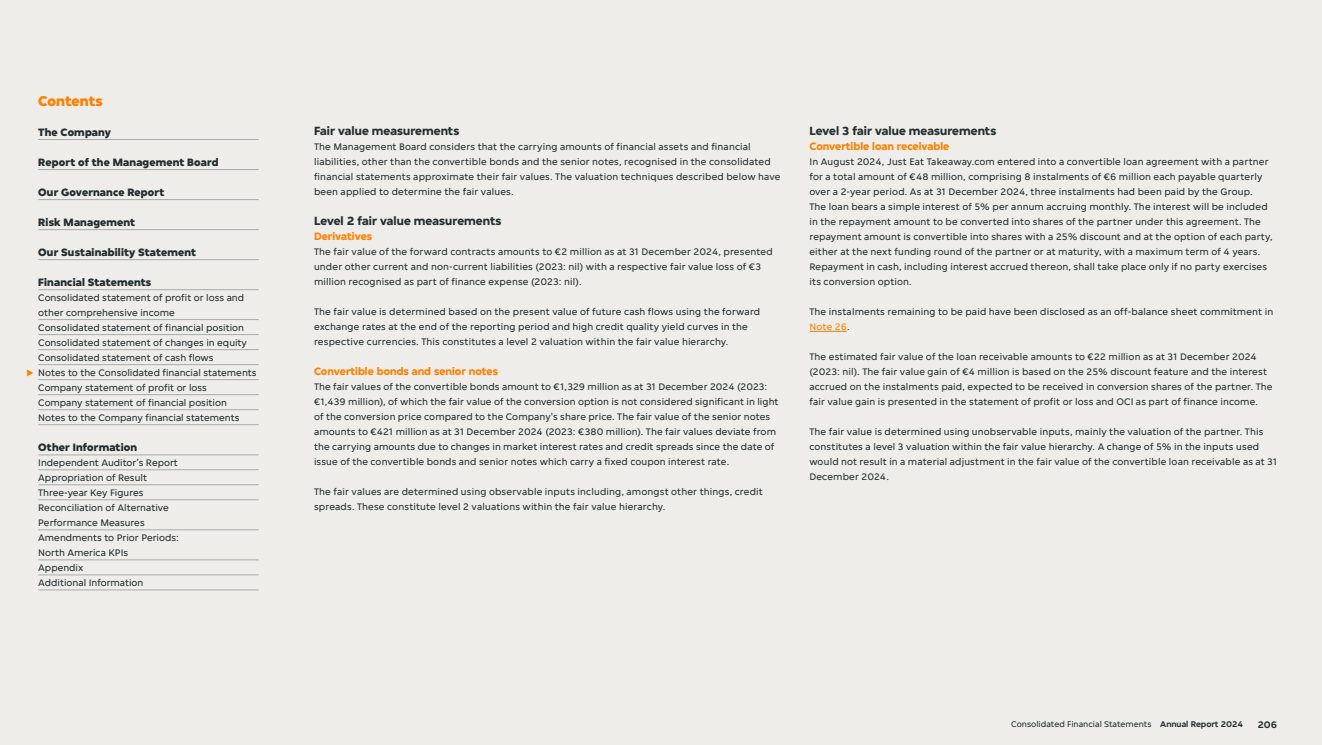
<style>
.page{position:relative;width:1322px;height:745px;background:#fff}
.page>*{position:absolute;margin:0;border:0;box-sizing:border-box;transform-origin:0 0}
.t1{font:800 15px "JET Sans VF2";letter-spacing:.005em;color:#ff8000}
.t2{font:800 12.5px "JET Sans VF2";letter-spacing:.005em;color:#242e30}
.t3{font:800 11.25px "JET Sans VF2";letter-spacing:.015em;color:#242e30}
.t4{font:800 11.25px "JET Sans VF2";color:#ff8000}
.Body{font:800 10px/15px "JET Sans VF2";letter-spacing:.01em;color:#242e30}
.t5{font:800 8.75px "JET Sans VF2";color:#242e30}
.s1{color:#ff8000}
</style>
<div class="page">
<div style="left:259px;top:0;width:1063px;height:744px;background:#efedea"></div>
<hr style="left:809px;top:331px;width:38px;height:1px;background:#ff8000">
<div style="left:0;top:0;width:269px;height:744px;background:#efedea"></div>
<hr style="left:38px;top:139px;width:221px;height:1px;background:#a7abac">
<hr style="left:38px;top:169px;width:221px;height:1px;background:#a7abac">
<hr style="left:38px;top:199px;width:221px;height:1px;background:#a7abac">
<hr style="left:38px;top:229px;width:221px;height:1px;background:#a7abac">
<hr style="left:38px;top:259px;width:221px;height:1px;background:#a7abac">
<hr style="left:38px;top:289px;width:221px;height:1px;background:#a7abac">
<hr style="left:38px;top:319px;width:221px;height:1px;background:#a7abac">
<hr style="left:38px;top:334px;width:221px;height:1px;background:#a7abac">
<hr style="left:38px;top:349px;width:221px;height:1px;background:#a7abac">
<hr style="left:38px;top:364px;width:221px;height:1px;background:#a7abac">
<hr style="left:38px;top:379px;width:221px;height:1px;background:#a7abac">
<hr style="left:38px;top:394px;width:221px;height:1px;background:#a7abac">
<hr style="left:38px;top:409px;width:221px;height:1px;background:#a7abac">
<hr style="left:38px;top:424px;width:221px;height:1px;background:#a7abac">
<hr style="left:38px;top:454px;width:221px;height:1px;background:#a7abac">
<hr style="left:38px;top:469px;width:221px;height:1px;background:#a7abac">
<hr style="left:38px;top:484px;width:221px;height:1px;background:#a7abac">
<hr style="left:38px;top:499px;width:221px;height:1px;background:#a7abac">
<hr style="left:38px;top:529px;width:221px;height:1px;background:#a7abac">
<hr style="left:38px;top:559px;width:221px;height:1px;background:#a7abac">
<hr style="left:38px;top:574px;width:221px;height:1px;background:#a7abac">
<hr style="left:38px;top:589px;width:221px;height:1px;background:#a7abac">
<h1 class="t1" style="left:38px;top:90px;width:66px">Contents</h1>
<p class="t3" style="left:38px;top:124px;width:74px">The Company</p>
<p class="t3" style="left:38px;top:154px;width:182px">Report of the Management Board</p>
<p class="t3" style="left:38px;top:184px;width:128px">Our Governance Report</p>
<p class="t3" style="left:38px;top:214px;width:98px">Risk Management</p>
<p class="t3" style="left:38px;top:244px;width:159px">Our Sustainability Statement</p>
<p class="t3" style="left:38px;top:274px;width:115px">Financial Statements</p>
<p class="Body" style="left:38px;top:290px;width:220px">Consolidated statement of profit or loss and other comprehensive income<br>Consolidated statement of financial position Consolidated statement of changes in equity Consolidated statement of cash flows<br>Notes to the Consolidated financial statements Company statement of profit or loss<br>Company statement of financial position Notes to the Company financial statements</p>
<p class="t3" style="left:38px;top:439px;width:100px">Other Information</p>
<p class="Body" style="left:38px;top:455px;width:142px">Independent Auditor’s Report<br>Appropriation of Result<br>Three-year Key Figures<br>Reconciliation of Alternative<br>Performance Measures<br>Amendments to Prior Periods:<br>North America KPIs<br>Appendix<br>Additional Information</p>
<h4 class="t2" style="left:314px;top:122px;width:147px">Fair value measurements</h4>
<p class="Body" style="left:314px;top:139px;width:468px">The Management Board considers that the carrying amounts of financial assets and financial liabilities, other than the convertible bonds and the senior notes, recognised in the consolidated financial statements approximate their fair values. The valuation techniques described below have been applied to determine the fair values.</p>
<h4 class="t2" style="left:314px;top:212px;width:189px">Level 2 fair value measurements</h4>
<h5 class="t4" style="left:314px;top:228px;width:60px">Derivatives</h5>
<p class="Body" style="left:314px;top:244px;width:460px">The fair value of the forward contracts amounts to €2 million as at 31 December 2024, presented under other current and non-current liabilities (2023: nil) with a respective fair value loss of €3 million recognised as part of finance expense (2023: nil).</p>
<p class="Body" style="left:314px;top:304px;width:448px">The fair value is determined based on the present value of future cash flows using the forward exchange rates at the end of the reporting period and high credit quality yield curves in the respective currencies. This constitutes a level 2 valuation within the fair value hierarchy.</p>
<h5 class="t4" style="left:314px;top:363px;width:186px">Convertible bonds and senior notes</h5>
<p class="Body" style="left:314px;top:379px;width:466px">The fair values of the convertible bonds amount to €1,329 million as at 31 December 2024 (2023: €1,439 million), of which the fair value of the conversion option is not considered significant in light of the conversion price compared to the Company's share price. The fair value of the senior notes amounts to €421 million as at 31 December 2024 (2023: €380 million). The fair values deviate from the carrying amounts due to changes in market interest rates and credit spreads since the date of issue of the convertible bonds and senior notes which carry a fixed coupon interest rate.</p>
<p class="Body" style="left:314px;top:484px;width:450px">The fair values are determined using observable inputs including, amongst other things, credit spreads. These constitute level 2 valuations within the fair value hierarchy.</p>
<h4 class="t2" style="left:809px;top:122px;width:188px">Level 3 fair value measurements</h4>
<h5 class="t4" style="left:809px;top:138px;width:141px">Convertible loan receivable</h5>
<p class="Body" style="left:809px;top:154px;width:465px">In August 2024, Just Eat Takeaway.com entered into a convertible loan agreement with a partner for a total amount of €48 million, comprising 8 instalments of €6 million each payable quarterly over a 2-year period. As at 31 December 2024, three instalments had been paid by the Group.<br>The loan bears a simple interest of 5% per annum accruing monthly. The interest will be included in the repayment amount to be converted into shares of the partner under this agreement. The repayment amount is convertible into shares with a 25% discount and at the option of each party, either at the next funding round of the partner or at maturity, with a maximum term of 4 years.<br>Repayment in cash, including interest accrued thereon, shall take place only if no party exercises its conversion option.</p>
<p class="Body" style="left:809px;top:304px;width:465px">The instalments remaining to be paid have been disclosed as an off-balance sheet commitment in<br><span class="s1">Note 26</span>.</p>
<p class="Body" style="left:809px;top:349px;width:465px">The estimated fair value of the loan receivable amounts to €22 million as at 31 December 2024 (2023: nil). The fair value gain of €4 million is based on the 25% discount feature and the interest accrued on the instalments paid, expected to be received in conversion shares of the partner. The fair value gain is presented in the statement of profit or loss and OCI as part of finance income.</p>
<p class="Body" style="left:809px;top:424px;width:469px">The fair value is determined using unobservable inputs, mainly the valuation of the partner. This constitutes a level 3 valuation within the fair value hierarchy. A change of 5% in the inputs used would not result in a material adjustment in the fair value of the convertible loan receivable as at 31<br>December 2024.</p>
<p class="t5" style="left:1011px;top:717px;width:233px">Consolidated Financial Statements Annual Report 2024</p>
<p class="Body" style="left:1258px;top:716px;width:21px">206</p>
</div>
